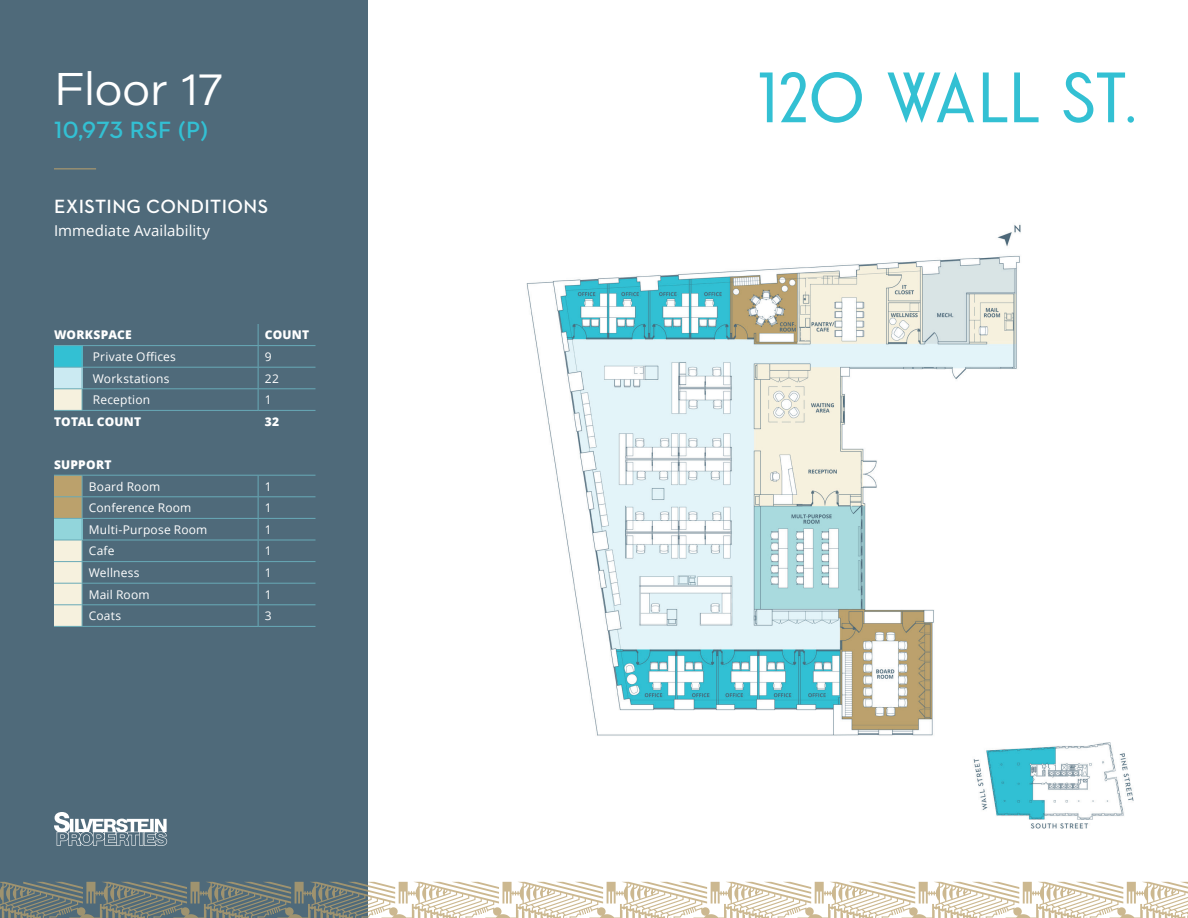
<style>
.page{position:relative;width:1188px;height:918px;background:#fff}
.page>*{position:absolute;margin:0;border:0;box-sizing:border-box;transform-origin:0 0}
.t1{font:300 45px "Acumin Pro Wide";color:#fff}
.t2{font:600 24px "Neutraface 2 Text";letter-spacing:.02em;color:#33c0d3}
.t3{font:600 19.5px "Neutraface 2 Text";letter-spacing:.02em;color:#fff}
.t4{font:15px "Open Sans";letter-spacing:.005em;color:#fff}
.t5{font:12px "Open Sans";letter-spacing:.015em;color:#fff}
.t6{font:800 12px "Open Sans";letter-spacing:.02em;color:#fff}
</style>
<div class="page">
<div style="left:0;top:0;width:368px;height:918px;background:#4f6a7a"></div>
<svg style="left:760px;top:72px;width:13px;height:50px"></svg>
<svg style="left:781px;top:72px;width:25px;height:50px"></svg>
<svg style="left:812px;top:72px;width:50px;height:51px"></svg>
<svg style="left:888px;top:72px;width:86px;height:51px"></svg>
<svg style="left:983px;top:72px;width:24px;height:50px"></svg>
<svg style="left:1014px;top:72px;width:25px;height:50px"></svg>
<svg style="left:1063px;top:72px;width:62px;height:51px"></svg>
<div style="left:1128px;top:116px;width:6px;height:7px;background:#33c0d3;border-radius:50%"></div>
<svg style="left:54px;top:812px;width:113px;height:34px"></svg>
<svg style="left:0;top:882px;width:1188px;height:36px"></svg>
<hr style="left:54px;top:168px;width:42px;height:1px;background:#bba16c">
<img style="left:526px;top:224px;width:608px;height:604px">
<hr style="left:82px;top:367px;width:176px;height:1px;background:#68aab7">
<hr style="left:258px;top:367px;width:58px;height:1px;background:#68aab7">
<svg style="left:258px;top:324px;width:1px;height:86px"></svg>
<svg style="left:258px;top:476px;width:1px;height:150px"></svg>
<hr style="left:82px;top:518px;width:176px;height:1px;background:#68aab7">
<hr style="left:258px;top:518px;width:58px;height:1px;background:#68aab7">
<hr style="left:82px;top:540px;width:176px;height:1px;background:#68aab7">
<hr style="left:258px;top:540px;width:58px;height:1px;background:#68aab7">
<hr style="left:82px;top:561px;width:176px;height:1px;background:#68aab7">
<hr style="left:258px;top:561px;width:58px;height:1px;background:#68aab7">
<hr style="left:82px;top:583px;width:176px;height:1px;background:#68aab7">
<hr style="left:258px;top:583px;width:58px;height:1px;background:#68aab7">
<hr style="left:82px;top:604px;width:176px;height:1px;background:#68aab7">
<hr style="left:258px;top:604px;width:58px;height:1px;background:#68aab7">
<hr style="left:82px;top:626px;width:176px;height:1px;background:#68aab7">
<hr style="left:258px;top:626px;width:58px;height:1px;background:#68aab7">
<hr style="left:82px;top:345px;width:176px;height:1px;background:#68aab7">
<hr style="left:258px;top:345px;width:58px;height:1px;background:#68aab7">
<hr style="left:82px;top:410px;width:176px;height:1px;background:#68aab7">
<hr style="left:258px;top:410px;width:58px;height:1px;background:#68aab7">
<hr style="left:82px;top:388px;width:176px;height:1px;background:#68aab7">
<hr style="left:258px;top:388px;width:58px;height:1px;background:#68aab7">
<hr style="left:82px;top:475px;width:176px;height:1px;background:#68aab7">
<hr style="left:258px;top:475px;width:58px;height:1px;background:#68aab7">
<svg style="left:54px;top:345px;width:29px;height:282px"></svg>
<hr style="left:82px;top:496px;width:176px;height:1px;background:#68aab7">
<hr style="left:258px;top:496px;width:58px;height:1px;background:#68aab7">
<h1 class="t1" style="left:54px;top:57px;width:170px">Floor 17</h1>
<h2 class="t2" style="left:54px;top:115px;width:156px">10,973 RSF (P)</h2>
<h3 class="t3" style="left:54px;top:194px;width:216px">EXISTING CONDITIONS</h3>
<p class="t4" style="left:54px;top:220px;width:158px">Immediate Availability</p>
<p class="t6" style="left:54px;top:326px;width:79px">WORKSPACE</p>
<p class="t6" style="left:265px;top:326px;width:46px">COUNT</p>
<p class="t5" style="left:93px;top:348px;width:85px">Private Offices</p>
<p class="t5" style="left:265px;top:348px;width:8px">9</p>
<p class="t5" style="left:93px;top:370px;width:78px">Workstations</p>
<p class="t5" style="left:265px;top:370px;width:16px">22</p>
<p class="t5" style="left:93px;top:392px;width:59px">Reception</p>
<p class="t5" style="left:265px;top:392px;width:8px">1</p>
<p class="t6" style="left:54px;top:412px;width:89px">TOTAL COUNT</p>
<p class="t6" style="left:265px;top:412px;width:16px">32</p>
<p class="t6" style="left:54px;top:455px;width:59px">SUPPORT</p>
<p class="t5" style="left:89px;top:478px;width:73px">Board Room</p>
<p class="t5" style="left:265px;top:478px;width:8px">1</p>
<p class="t5" style="left:89px;top:500px;width:104px">Conference Room</p>
<p class="t5" style="left:265px;top:500px;width:8px">1</p>
<p class="t5" style="left:89px;top:521px;width:120px">Multi-Purpose Room</p>
<p class="t5" style="left:265px;top:521px;width:8px">1</p>
<p class="t5" style="left:89px;top:543px;width:27px">Cafe</p>
<p class="t5" style="left:265px;top:543px;width:8px">1</p>
<p class="t5" style="left:89px;top:564px;width:52px">Wellness</p>
<p class="t5" style="left:265px;top:564px;width:8px">1</p>
<p class="t5" style="left:89px;top:586px;width:62px">Mail Room</p>
<p class="t5" style="left:265px;top:586px;width:8px">1</p>
<p class="t5" style="left:89px;top:608px;width:34px">Coats</p>
<p class="t5" style="left:265px;top:608px;width:8px">3</p>
</div>
